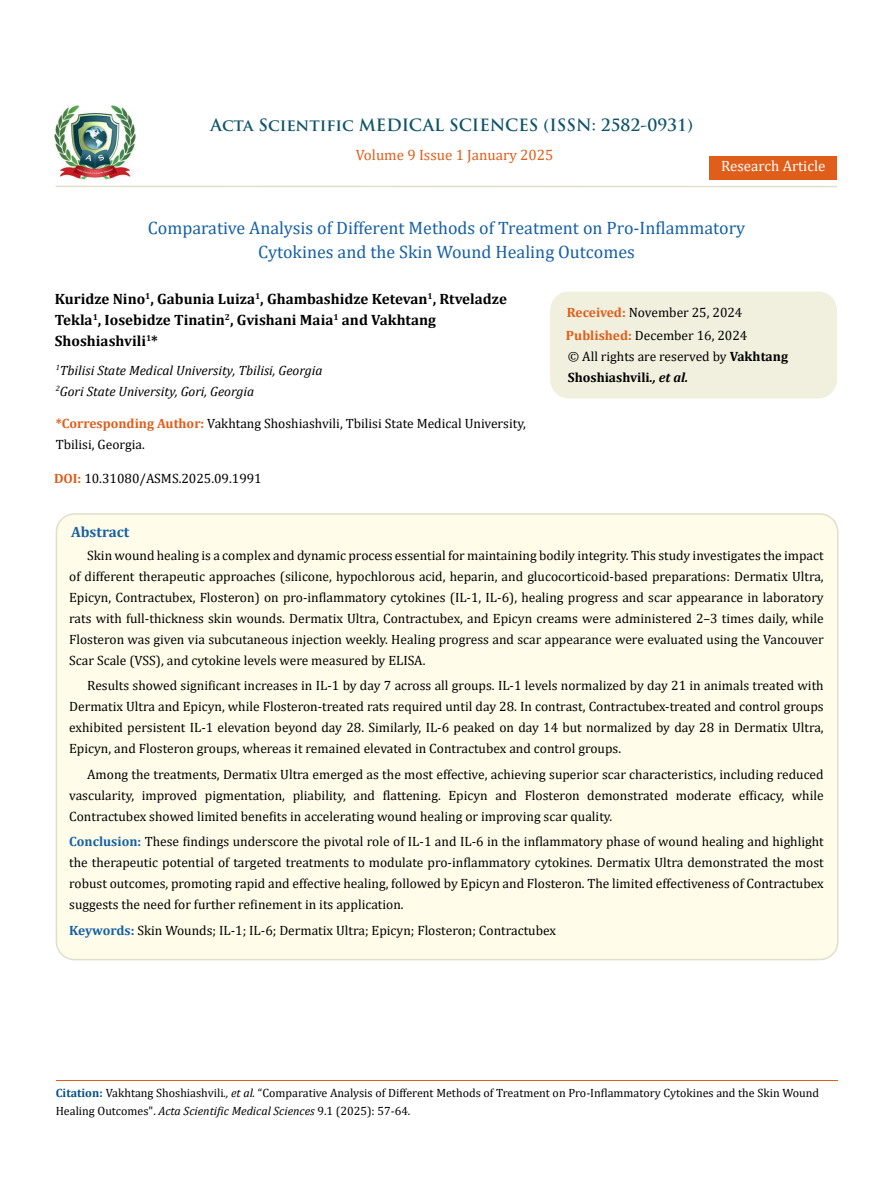
<style>
.page{position:relative;width:893px;height:1191px;background:#fff}
.page>*{position:absolute;margin:0;border:0;box-sizing:border-box;transform-origin:0 0}
.t1{font:18px/24px "Cambria";color:#1560a6;text-align:center}
.t2{font:700 16.5px "Trajan Pro";color:#0e546a}
.t3{font:700 15px/21px "Cambria";color:#000}
.t4{font:15px "Cambria";color:#e05d1a}
.t5{font:15px "Cambria";color:#fff}
.t6{font:700 15px "Cambria";color:#1560a6}
.t7{font:13.5px/21px "Cambria";color:#000;text-align:justify}
.t8{font:italic 13.5px/21px "Cambria";color:#000}
.t9{font:12px/18px "Cambria";color:#000}
.s1{font-weight:700;color:#e05d1a}
.s2{font-weight:700}
.s3{font-weight:700;font-style:italic}
.s4{font-weight:700;color:#1560a6}
.s5{font-weight:700;color:#035089}
.s6{font-style:italic}
</style>
<div class="page">
<img style="left:55px;top:106px;width:80px;height:73px">
<div style="left:709px;top:157px;width:128px;height:23px;background:#e05d1a"></div>
<div style="left:551px;top:292px;width:285px;height:106px;background:#f1f0de;border-radius:18px"></div>
<div style="left:550px;top:291px;width:287px;height:107px;border:2px solid #f1f0de;border-radius:18px"></div>
<div style="left:56px;top:514px;width:782px;height:445px;background:#fffde9;border-radius:18px"></div>
<div style="left:56px;top:513px;width:782px;height:447px;border:2px solid #e0dfcd;border-radius:18px"></div>
<hr style="left:56px;top:1080px;width:781px;height:1px;background:#e05d1a">
<hr style="left:56px;top:186px;width:781px;height:1px;background:#e0dfcd">
<p class="t2" style="left:210px;top:115px;width:484px">Acta Scientific MEDICAL SCIENCES (ISSN: 2582-0931)</p>
<p class="t4" style="left:356px;top:146px;width:199px">Volume 9 Issue 1 January 2025</p>
<p class="t5" style="left:721px;top:157px;width:106px">Research Article</p>
<h1 class="t1" style="left:148px;top:216px;width:599px">Comparative Analysis of Different Methods of Treatment on Pro-Inflammatory<br>Cytokines and the Skin Wound Healing Outcomes</h1>
<p class="t3" style="left:55px;top:288px;width:454px">Kuridze Nino<sup>1</sup>, Gabunia Luiza<sup>1</sup>, Ghambashidze Ketevan<sup>1</sup>, Rtveladze<br>Tekla<sup>1</sup>, Iosebidze Tinatin<sup>2</sup>, Gvishani Maia<sup>1</sup> and Vakhtang<br>Shoshiashvili<sup>1</sup>*</p>
<p class="t8" style="left:56px;top:359px;width:268px"><sup>1</sup>Tbilisi State Medical University, Tbilisi, Georgia<br><sup>2</sup>Gori State University, Gori, Georgia</p>
<p class="t7" style="left:56px;top:413px;width:472px"><span class="s1">*Corresponding Author:</span> Vakhtang Shoshiashvili, Tbilisi State Medical University,<br>Tbilisi, Georgia.</p>
<p class="t7" style="left:566px;top:301px;width:183px;line-height:23px"><span class="s1">Received:</span> November 25, 2024<br><span class="s1">Published:</span> December 16, 2024</p>
<p class="t7" style="left:568px;top:346px;width:222px">© All rights are reserved by <span class="s2">Vakhtang<br>Shoshiashvili</span><span class="s3">., et al.</span></p>
<p class="t7" style="left:54px;top:468px;width:209px"><span class="s1">DOI:</span> 10.31080/ASMS.2025.09.1991</p>
<p class="t6" style="left:71px;top:522px;width:60px">Abstract</p>
<p class="t7" style="left:69px;top:544px;width:756px;text-indent:18px">Skin wound healing is a complex and dynamic process essential for maintaining bodily integrity. This study investigates the impact of different therapeutic approaches (silicone, hypochlorous acid, heparin, and glucocorticoid-based preparations: Dermatix Ultra, Epicyn, Contractubex, Flosteron) on pro-inflammatory cytokines (IL-1, IL-6), healing progress and scar appearance in laboratory rats with full-thickness skin wounds. Dermatix Ultra, Contractubex, and Epicyn creams were administered 2–3 times daily, while Flosteron was given via subcutaneous injection weekly. Healing progress and scar appearance were evaluated using the Vancouver Scar Scale (VSS), and cytokine levels were measured by ELISA.</p>
<p class="t7" style="left:69px;top:675px;width:756px;text-indent:18px">Results showed significant increases in IL-1 by day 7 across all groups. IL-1 levels normalized by day 21 in animals treated with Dermatix Ultra and Epicyn, while Flosteron-treated rats required until day 28. In contrast, Contractubex-treated and control groups exhibited persistent IL-1 elevation beyond day 28. Similarly, IL-6 peaked on day 14 but normalized by day 28 in Dermatix Ultra, Epicyn, and Flosteron groups, whereas it remained elevated in Contractubex and control groups.</p>
<p class="t7" style="left:69px;top:763px;width:756px;text-indent:18px">Among the treatments, Dermatix Ultra emerged as the most effective, achieving superior scar characteristics, including reduced vascularity, improved pigmentation, pliability, and flattening. Epicyn and Flosteron demonstrated moderate efficacy, while Contractubex showed limited benefits in accelerating wound healing or improving scar quality.</p>
<p class="t7" style="left:69px;top:831px;width:756px"><span class="s4">Conclusion:</span> These findings underscore the pivotal role of IL-1 and IL-6 in the inflammatory phase of wound healing and highlight the therapeutic potential of targeted treatments to modulate pro-inflammatory cytokines. Dermatix Ultra demonstrated the most robust outcomes, promoting rapid and effective healing, followed by Epicyn and Flosteron. The limited effectiveness of Contractubex suggests the need for further refinement in its application.</p>
<p class="t7" style="left:69px;top:919px;width:488px"><span class="s4">Keywords:</span> Skin Wounds; IL-1; IL-6; Dermatix Ultra; Epicyn; Flosteron; Contractubex</p>
<p class="t9" style="left:56px;top:1084px;width:765px"><span class="s5">Citation:</span> Vakhtang Shoshiashvili<span class="s6">., et al.</span> “Comparative Analysis of Different Methods of Treatment on Pro-Inflammatory Cytokines and the Skin Wound<br>Healing Outcomes". <span class="s6">Acta Scientific Medical Sciences</span> 9.1 (2025): 57-64.</p>
</div>
